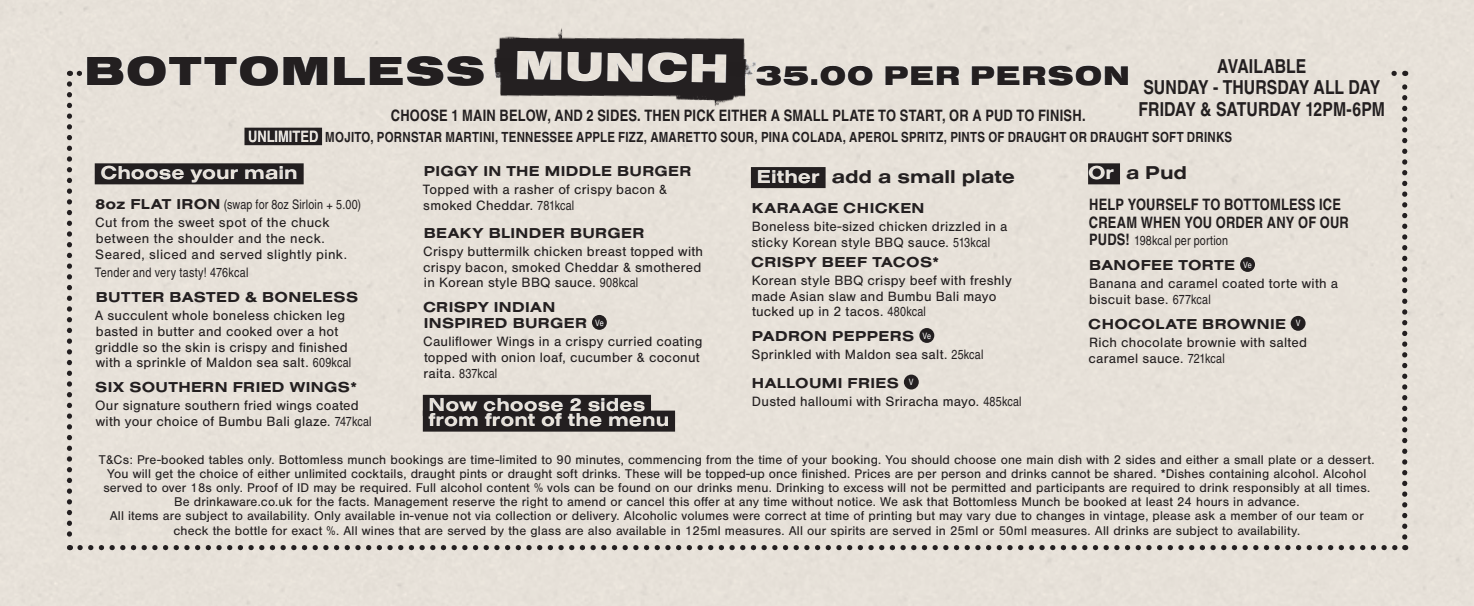
<style>
.page{position:relative;width:1474px;height:606px;background:#fff}
.page>*{position:absolute;margin:0;border:0;box-sizing:border-box;transform-origin:0 0}
.t1{font:900 42px "Nimbus San Ext";letter-spacing:.03em;color:#231f20}
.t2{font:900 42px "Nimbus San Ext";color:#fff}
.t3{font:900 28px "Nimbus San Ext";letter-spacing:.03em;color:#231f20}
.t4{font:700 19.25px/21px "Nimbus San Con L";color:#231f20;text-align:center}
.t5{font:700 19.25px/15.8px "Nimbus San Ext";color:#fff}
.t6{font:700 19.25px "Nimbus San Ext";color:#231f20}
.t7{font:700 15.75px/17.5px "Nimbus San Con L";letter-spacing:.01em;color:#231f20}
.t8{font:700 14.88px/15.8px "Nimbus San Ext";letter-spacing:.02em;color:#231f20}
.t9{font:14px/15.8px "Nimbus San";letter-spacing:.02em;color:#231f20}
.t10{font:700 14px "Nimbus San Con L";letter-spacing:.015em;color:#231f20}
.t11{font:13.12px/14px "Nimbus San";letter-spacing:.01em;color:#231f20;text-align:center}
.t12{font:13.12px "Nimbus San Con L";letter-spacing:.015em;color:#231f20}
.s1{font-size:15.75px;color:#fff}
.s2{font-family:"Nimbus San Ext";font-weight:700;font-size:14.88px}
.s3{font-family:"Nimbus San Con L";font-size:13.12px}
.s4{font-family:"Nimbus San";font-size:14px}
.s5{color:#fff}
.s6{font-weight:700;font-size:15.75px}
</style>
<div class="page">
<div style="left:0;top:0;width:1473px;height:605px;background:#e7e1d9"></div>
<svg style="left:67px;top:84px;width:5px;height:466px"></svg>
<svg style="left:80px;top:545px;width:1325px;height:5px"></svg>
<svg style="left:1402px;top:71px;width:5px;height:465px"></svg>
<img style="left:495px;top:76px;width:251px;height:31px">
<img style="left:494px;top:28px;width:262px;height:48px">
<div style="left:95px;top:163px;width:209px;height:21px;background:#231f20"></div>
<div style="left:751px;top:167px;width:74px;height:21px;background:#231f20"></div>
<div style="left:919px;top:328px;width:15px;height:14px;background:#231f20;border-radius:50%"></div>
<div style="left:903px;top:374px;width:15px;height:15px;background:#231f20;border-radius:50%"></div>
<div style="left:1088px;top:163px;width:31px;height:21px;background:#231f20"></div>
<div style="left:1240px;top:257px;width:14px;height:15px;background:#231f20;border-radius:50%"></div>
<div style="left:1290px;top:315px;width:15px;height:15px;background:#231f20;border-radius:50%"></div>
<div style="left:592px;top:315px;width:15px;height:14px;background:#231f20;border-radius:50%"></div>
<div style="left:423px;top:394px;width:228px;height:21px;background:#231f20"></div>
<div style="left:423px;top:410px;width:252px;height:21px;background:#231f20"></div>
<div style="left:244px;top:127px;width:78px;height:18px;background:#231f20"></div>
<h1 class="t1" style="left:84px;top:47px;width:402px">BOTTOMLESS</h1>
<h1 class="t2" style="left:515px;top:41px;width:216px;rotate:1deg">MUNCH</h1>
<h3 class="t4" style="left:1138px;top:55px;width:248px">AVAILABLE<br>SUNDAY - THURSDAY ALL DAY<br>FRIDAY &amp; SATURDAY 12PM-6PM</h3>
<h2 class="t3" style="left:755px;top:60px;width:376px">35.00 PER PERSON</h2>
<p class="t7" style="left:391px;top:106px;width:696px">CHOOSE 1 MAIN BELOW, AND 2 SIDES. THEN PICK EITHER A SMALL PLATE TO START, OR A PUD TO FINISH.</p>
<p class="t10" style="left:248px;top:126px;width:985px"><span class="s1">UNLIMITED</span> MOJITO, PORNSTAR MARTINI, TENNESSEE APPLE FIZZ, AMARETTO SOUR, PINA COLADA, APEROL SPRITZ, PINTS OF DRAUGHT OR DRAUGHT SOFT DRINKS</p>
<h3 class="t5" style="left:100px;top:164px;width:199px">Choose your main</h3>
<p class="t12" style="left:95px;top:195px;width:267px"><span class="s2">8oz FLAT IRON</span> (swap for 8oz Sirloin + 5.00)</p>
<p class="t9" style="left:95px;top:215px;width:253px">Cut from the sweet spot of the chuck between the shoulder and the neck.<br>Seared, sliced and served slightly pink.</p>
<p class="t12" style="left:95px;top:263px;width:155px">Tender and very tasty! 476kcal</p>
<p class="t8" style="left:96px;top:288px;width:264px">BUTTER BASTED &amp; BONELESS</p>
<p class="t9" style="left:95px;top:307px;width:258px">A succulent whole boneless chicken leg basted in butter and cooked over a hot griddle so the skin is crispy and finished with a sprinkle of Maldon sea salt. <span class="s3">609kcal</span></p>
<p class="t8" style="left:95px;top:378px;width:263px">SIX SOUTHERN FRIED WINGS*</p>
<p class="t9" style="left:95px;top:398px;width:278px">Our signature southern fried wings coated with your choice of Bumbu Bali glaze. <span class="s3">747kcal</span></p>
<p class="t8" style="left:424px;top:162px;width:269px">PIGGY IN THE MIDDLE BURGER</p>
<p class="t9" style="left:423px;top:182px;width:246px">Topped with a rasher of crispy bacon &amp; smoked Cheddar. <span class="s3">781kcal</span></p>
<p class="t8" style="left:424px;top:224px;width:222px">BEAKY BLINDER BURGER</p>
<p class="t9" style="left:423px;top:243px;width:281px">Crispy buttermilk chicken breast topped with crispy bacon, smoked Cheddar &amp; smothered in Korean style BBQ sauce. <span class="s3">908kcal</span></p>
<p class="t8" style="left:423px;top:298px;width:182px">CRISPY INDIAN<br>INSPIRED BURGER <sup>Ve</sup></p>
<p class="t9" style="left:423px;top:334px;width:281px">Cauliflower Wings in a crispy curried coating topped with onion loaf, cucumber &amp; coconut</p>
<p class="t12" style="left:423px;top:363px;width:75px"><span class="s4">raita.</span> 837kcal</p>
<h3 class="t5" style="left:428px;top:395px;width:242px">Now choose 2 sides from front of the menu</h3>
<h3 class="t6" style="left:756px;top:163px;width:260px"><span class="s5">Either</span> add a small plate</h3>
<p class="t8" style="left:752px;top:199px;width:174px">KARAAGE CHICKEN</p>
<p class="t9" style="left:751px;top:218px;width:258px">Boneless bite-sized chicken drizzled in a sticky Korean style BBQ sauce. <span class="s3">513kcal</span></p>
<p class="t8" style="left:751px;top:253px;width:189px">CRISPY BEEF TACOS*</p>
<p class="t9" style="left:751px;top:272px;width:262px">Korean style BBQ crispy beef with freshly made Asian slaw and Bumbu Bali mayo tucked up in 2 tacos. <span class="s3">480kcal</span></p>
<p class="t8" style="left:752px;top:327px;width:181px">PADRON PEPPERS <sup>Ve</sup></p>
<p class="t9" style="left:751px;top:347px;width:233px">Sprinkled with Maldon sea salt. <span class="s3">25kcal</span></p>
<p class="t8" style="left:752px;top:374px;width:163px">HALLOUMI FRIES <sup>V</sup></p>
<p class="t9" style="left:752px;top:393px;width:271px">Dusted halloumi with Sriracha mayo. <span class="s3">485kcal</span></p>
<h3 class="t6" style="left:1088px;top:159px;width:101px"><span class="s5">Or</span> a Pud</h3>
<p class="t7" style="left:1088px;top:195px;width:261px">HELP YOURSELF TO BOTTOMLESS ICE<br>CREAM WHEN YOU ORDER ANY OF OUR</p>
<p class="t12" style="left:1089px;top:231px;width:140px"><span class="s6">PUDS!</span> 198kcal per portion</p>
<p class="t8" style="left:1089px;top:256px;width:164px">BANOFEE TORTE <sup>Ve</sup></p>
<p class="t9" style="left:1089px;top:276px;width:251px">Banana and caramel coated torte with a biscuit base. <span class="s3">677kcal</span></p>
<p class="t8" style="left:1088px;top:315px;width:214px">CHOCOLATE BROWNIE <sup>V</sup></p>
<p class="t9" style="left:1088px;top:335px;width:220px">Rich chocolate brownie with salted caramel sauce. <span class="s3">721kcal</span></p>
<p class="t11" style="left:99px;top:453px;width:1277px">T&amp;Cs: Pre-booked tables only. Bottomless munch bookings are time-limited to 90 minutes, commencing from the time of your booking. You should choose one main dish with 2 sides and either a small plate or a dessert.<br>You will get the choice of either unlimited cocktails, draught pints or draught soft drinks. These will be topped-up once finished. Prices are per person and drinks cannot be shared. *Dishes containing alcohol. Alcohol served to over 18s only. Proof of ID may be required. Full alcohol content % vols can be found on our drinks menu. Drinking to excess will not be permitted and participants are required to drink responsibly at all times.<br>Be drinkaware.co.uk for the facts. Management reserve the right to amend or cancel this offer at any time without notice. We ask that Bottomless Munch be booked at least 24 hours in advance.<br>All items are subject to availability. Only available in-venue not via collection or delivery. Alcoholic volumes were correct at time of printing but may vary due to changes in vintage, please ask a member of our team or check the bottle for exact %. All wines that are served by the glass are also available in 125ml measures. All our spirits are served in 25ml or 50ml measures. All drinks are subject to availability.</p>
</div>
